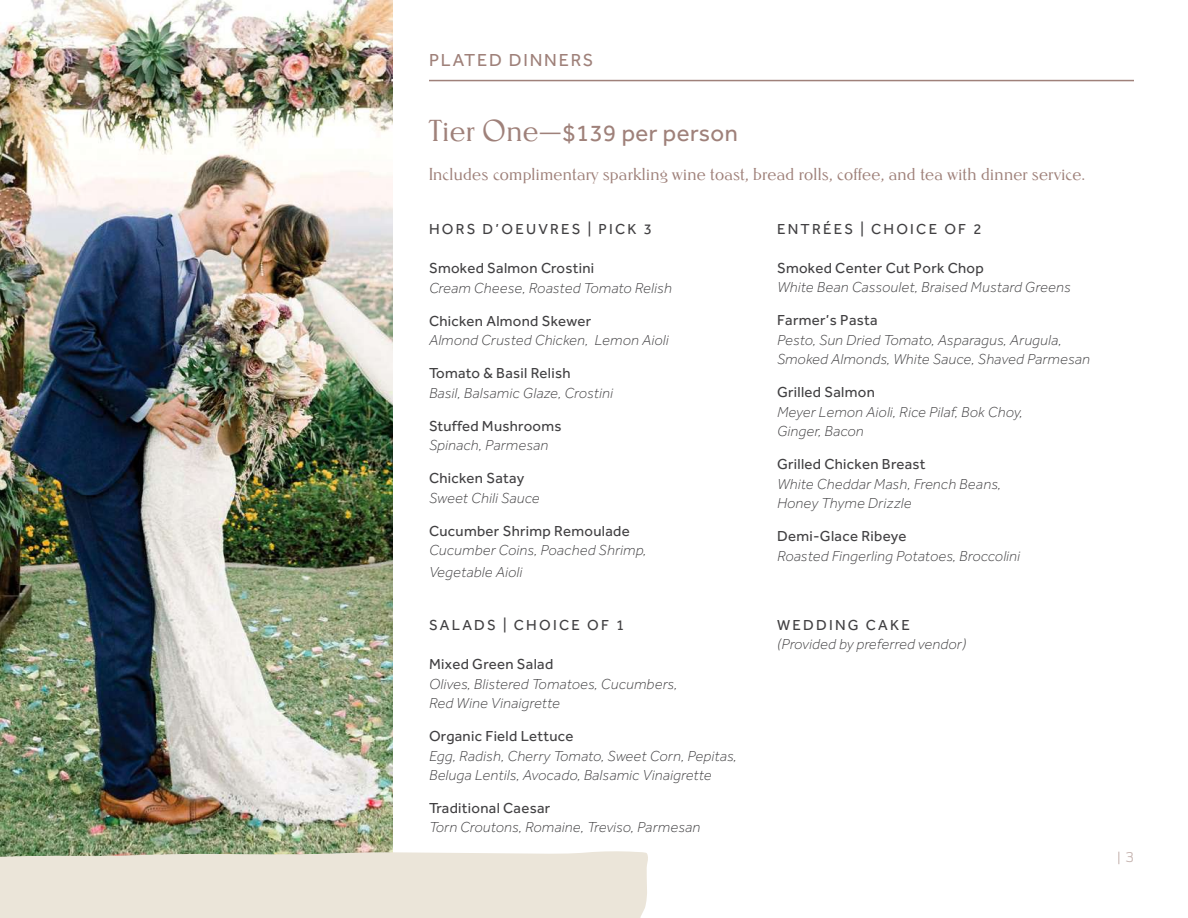
<style>
.page{position:relative;width:1188px;height:918px;background:#fff}
.page>*{position:absolute;margin:0;border:0;box-sizing:border-box;transform-origin:0 0}
.t1{font:24px "Effra";letter-spacing:.02em;color:#9f817a}
.t2{font:300 18px "Nevada EF";letter-spacing:.02em;color:#9f817a}
.t3{font:18px "Effra";letter-spacing:.1em;color:#9f817a}
.t4{font:italic 300 15px/19.5px "Effra";letter-spacing:.02em;color:#414042}
.t5{font:15px "Effra";letter-spacing:.02em;color:#414042}
.t6{font:15px "Effra";letter-spacing:.15em;color:#414042}
.t7{font:300 13.35px "Antenna";color:#9f817a}
.s1{font-family:"Nevada EF";font-weight:300;font-size:31.5px}
</style>
<div class="page">
<img style="left:0;top:0;width:393px;height:851px">
<div style="left:0;top:851px;width:648px;height:67px;background:#ebe5d9"></div>
<hr style="left:429px;top:80px;width:705px;height:1px;background:#9f817a">
<p class="t3" style="left:429px;top:50px;width:166px">PLATED DINNERS</p>
<h1 class="t1" style="left:429px;top:119px;width:310px"><span class="s1">Tier One—</span>$139 per person</h1>
<p class="t2" style="left:429px;top:163px;width:658px">Includes complimentary sparkling wine toast, bread rolls, coffee, and tea with dinner service.</p>
<p class="t6" style="left:429px;top:220px;width:224px">HORS D’OEUVRES | PICK 3</p>
<p class="t5" style="left:429px;top:259px;width:167px">Smoked Salmon Crostini</p>
<p class="t4" style="left:429px;top:278px;width:244px">Cream Cheese, Roasted Tomato Relish</p>
<p class="t5" style="left:429px;top:312px;width:164px">Chicken Almond Skewer</p>
<p class="t4" style="left:429px;top:330px;width:241px">Almond Crusted Chicken, Lemon Aioli</p>
<p class="t5" style="left:429px;top:364px;width:143px">Tomato &amp; Basil Relish</p>
<p class="t4" style="left:429px;top:383px;width:186px">Basil, Balsamic Glaze, Crostini</p>
<p class="t5" style="left:429px;top:417px;width:134px">Stuffed Mushrooms</p>
<p class="t4" style="left:429px;top:435px;width:121px">Spinach, Parmesan</p>
<p class="t5" style="left:429px;top:469px;width:97px">Chicken Satay</p>
<p class="t4" style="left:429px;top:488px;width:112px">Sweet Chili Sauce</p>
<p class="t5" style="left:429px;top:522px;width:202px">Cucumber Shrimp Remoulade</p>
<p class="t4" style="left:429px;top:539px;width:219px;line-height:21.6px">Cucumber Coins, Poached Shrimp,<br>Vegetable Aioli</p>
<p class="t6" style="left:429px;top:616px;width:197px">SALADS | CHOICE OF 1</p>
<p class="t5" style="left:429px;top:655px;width:126px">Mixed Green Salad</p>
<p class="t4" style="left:429px;top:674px;width:250px">Olives, Blistered Tomatoes, Cucumbers,<br>Red Wine Vinaigrette</p>
<p class="t5" style="left:429px;top:727px;width:146px">Organic Field Lettuce</p>
<p class="t4" style="left:429px;top:746px;width:309px">Egg, Radish, Cherry Tomato, Sweet Corn, Pepitas,<br>Beluga Lentils, Avocado, Balsamic Vinaigrette</p>
<p class="t5" style="left:429px;top:799px;width:123px">Traditional Caesar</p>
<p class="t4" style="left:429px;top:818px;width:273px">Torn Croutons, Romaine, Treviso, Parmesan</p>
<p class="t6" style="left:777px;top:220px;width:206px">ENTRÉES | CHOICE OF 2</p>
<p class="t5" style="left:777px;top:259px;width:208px">Smoked Center Cut Pork Chop</p>
<p class="t4" style="left:777px;top:278px;width:295px">White Bean Cassoulet, Braised Mustard Greens</p>
<p class="t5" style="left:777px;top:312px;width:102px">Farmer’s Pasta</p>
<p class="t4" style="left:777px;top:330px;width:315px">Pesto, Sun Dried Tomato, Asparagus, Arugula,<br>Smoked Almonds, White Sauce, Shaved Parmesan</p>
<p class="t5" style="left:777px;top:384px;width:99px">Grilled Salmon</p>
<p class="t4" style="left:777px;top:402px;width:247px">Meyer Lemon Aioli, Rice Pilaf, Bok Choy,<br>Ginger, Bacon</p>
<p class="t5" style="left:777px;top:456px;width:150px">Grilled Chicken Breast</p>
<p class="t4" style="left:777px;top:474px;width:225px">White Cheddar Mash, French Beans,<br>Honey Thyme Drizzle</p>
<p class="t5" style="left:777px;top:528px;width:131px">Demi-Glace Ribeye</p>
<p class="t4" style="left:777px;top:546px;width:245px">Roasted Fingerling Potatoes, Broccolini</p>
<p class="t6" style="left:777px;top:616px;width:134px">WEDDING CAKE</p>
<p class="t4" style="left:777px;top:635px;width:191px">(Provided by preferred vendor)</p>
<p class="t7" style="left:1116px;top:850px;width:19px">| 3</p>
</div>
